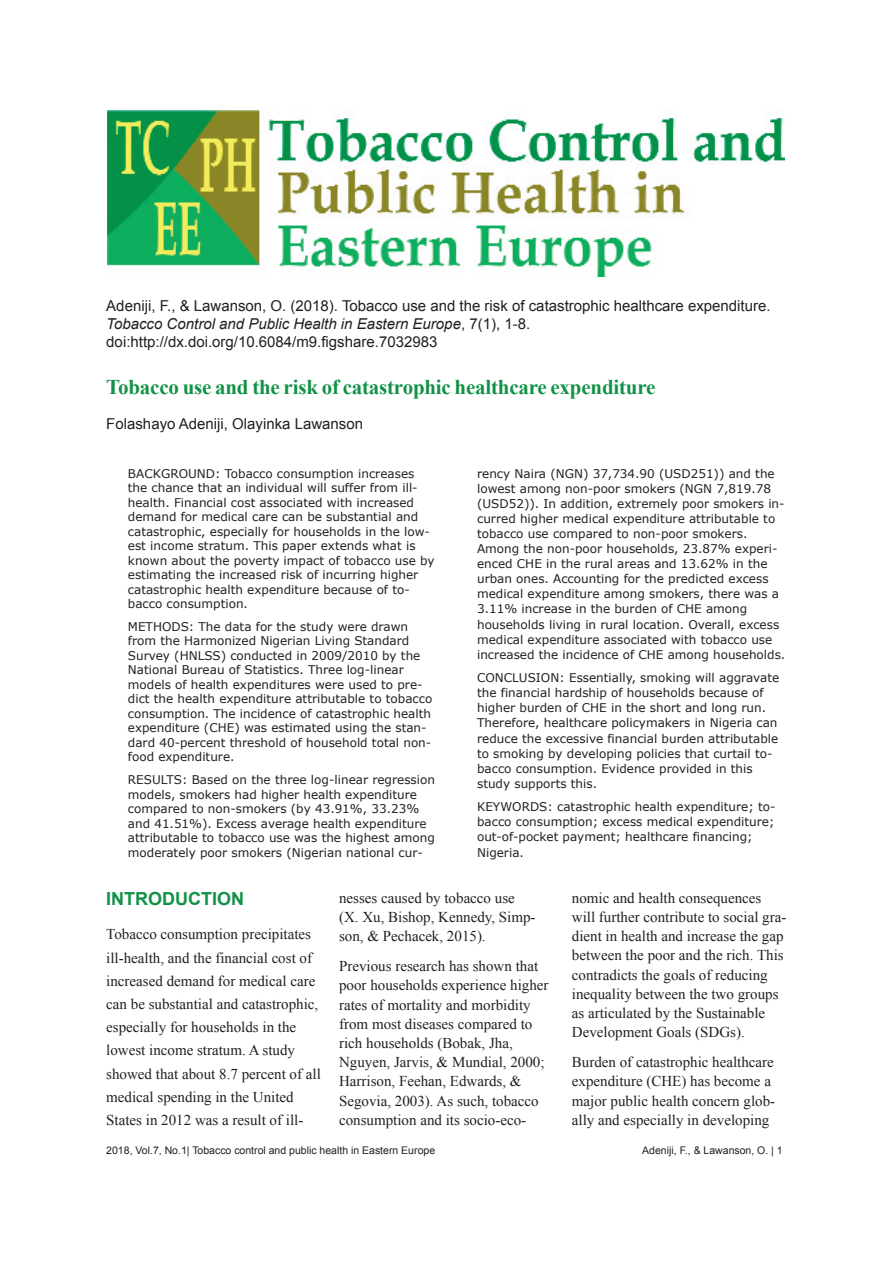
<style>
.page{position:relative;width:893px;height:1263px;background:#fff}
.page>*{position:absolute;margin:0;border:0;box-sizing:border-box;transform-origin:0 0}
.t1{font:700 21px "Times New Roman";letter-spacing:-.01em;color:#119246}
.t2{font:700 18px "Arial";color:#119246}
.t3{font:15px/19.2px "Times New Roman";color:#231f20}
.t4{font:15px/18px "Arial";color:#231f20}
.t5{font:12px/14.4px "Verdana";color:#231f20}
.t6{font:10.5px "Arial";color:#231f20}
.s1{font-style:italic}
</style>
<div class="page">
<img style="left:107px;top:111px;width:678px;height:166px">
<p class="t4" style="left:106px;top:297px;width:666px">Adeniji, F., &amp; Lawanson, O. (2018). Tobacco use and the risk of catastrophic healthcare expenditure.<br><span class="s1">Tobacco Control and Public Health in Eastern Europe</span>, 7(1), 1-8. doi:http://dx.doi.org/10.6084/m9.figshare.7032983</p>
<h1 class="t1" style="left:106px;top:375px;width:551px">Tobacco use and the risk of catastrophic healthcare expenditure</h1>
<p class="t4" style="left:106px;top:415px;width:258px">Folashayo Adeniji, Olayinka Lawanson</p>
<p class="t5" style="left:128px;top:466px;width:308px">BACKGROUND: Tobacco consumption increases the chance that an individual will suffer from ill&shy;health. Financial cost associated with increased demand for medical care can be substantial and catastrophic, especially for households in the low&shy;est income stratum. This paper extends what is known about the poverty impact of tobacco use by estimating the increased risk of incurring higher catastrophic health expenditure because of to&shy;bacco consumption.</p>
<p class="t5" style="left:128px;top:619px;width:306px">METHODS: The data for the study were drawn from the Harmonized Nigerian Living Standard Survey (HNLSS) conducted in 2009/2010 by the National Bureau of Statistics. Three log-linear models of health expenditures were used to pre&shy;dict the health expenditure attributable to tobacco consumption. The incidence of catastrophic health expenditure (CHE) was estimated using the stan&shy;dard 40-percent threshold of household total non&shy;food expenditure.</p>
<p class="t5" style="left:128px;top:772px;width:309px">RESULTS: Based on the three log-linear regression models, smokers had higher health expenditure compared to non-smokers (by 43.91%, 33.23% and 41.51%). Excess average health expenditure attributable to tobacco use was the highest among moderately poor smokers (Nigerian national cur-</p>
<p class="t5" style="left:477px;top:465px;width:310px;line-height:15px">rency Naira (NGN) 37,734.90 (USD251)) and the lowest among non-poor smokers (NGN 7,819.78 (USD52)). In addition, extremely poor smokers in&shy;curred higher medical expenditure attributable to tobacco use compared to non-poor smokers.<br>Among the non-poor households, 23.87% experi&shy;enced CHE in the rural areas and 13.62% in the urban ones. Accounting for the predicted excess medical expenditure among smokers, there was a 3.11% increase in the burden of CHE among households living in rural location. Overall, excess medical expenditure associated with tobacco use increased the incidence of CHE among households.</p>
<p class="t5" style="left:477px;top:670px;width:304px;line-height:15px">CONCLUSION: Essentially, smoking will aggravate the financial hardship of households because of higher burden of CHE in the short and long run.<br>Therefore, healthcare policymakers in Nigeria can reduce the excessive financial burden attributable to smoking by developing policies that curtail to&shy;bacco consumption. Evidence provided in this study supports this.</p>
<p class="t5" style="left:477px;top:799px;width:300px;line-height:15px">KEYWORDS: catastrophic health expenditure; to&shy;bacco consumption; excess medical expenditure; out-of-pocket payment; healthcare financing; Nigeria.</p>
<h2 class="t2" style="left:106px;top:889px;width:139px">INTRODUCTION</h2>
<p class="t3" style="left:106px;top:923px;width:216px;line-height:23.2px">Tobacco consumption precipitates ill-health, and the financial cost of increased demand for medical care can be substantial and catastrophic, especially for households in the lowest income stratum. A study showed that about 8.7 percent of all medical spending in the United States in 2012 was a result of ill-</p>
<p class="t3" style="left:339px;top:888px;width:198px">nesses caused by tobacco use (X. Xu, Bishop, Kennedy, Simp&shy;son, &amp; Pechacek, 2015).</p>
<p class="t3" style="left:339px;top:956px;width:211px">Previous research has shown that poor households experience higher rates of mortality and morbidity from most diseases compared to rich households (Bobak, Jha,<br>Nguyen, Jarvis, &amp; Mundial, 2000;<br>Harrison, Feehan, Edwards, &amp;<br>Segovia, 2003). As such, tobacco consumption and its socio-eco-</p>
<p class="t3" style="left:572px;top:888px;width:216px">nomic and health consequences will further contribute to social gra&shy;dient in health and increase the gap between the poor and the rich. This contradicts the goals of reducing inequality between the two groups as articulated by the Sustainable Development Goals (SDGs).</p>
<p class="t3" style="left:572px;top:1052px;width:205px">Burden of catastrophic healthcare expenditure (CHE) has become a major public health concern glob&shy;ally and especially in developing</p>
<p class="t6" style="left:106px;top:1145px;width:330px">2018, Vol.7, No.1| Tobacco control and public health in Eastern Europe</p>
<p class="t6" style="left:642px;top:1145px;width:142px">Adeniji, F., &amp; Lawanson, O. | 1</p>
</div>
